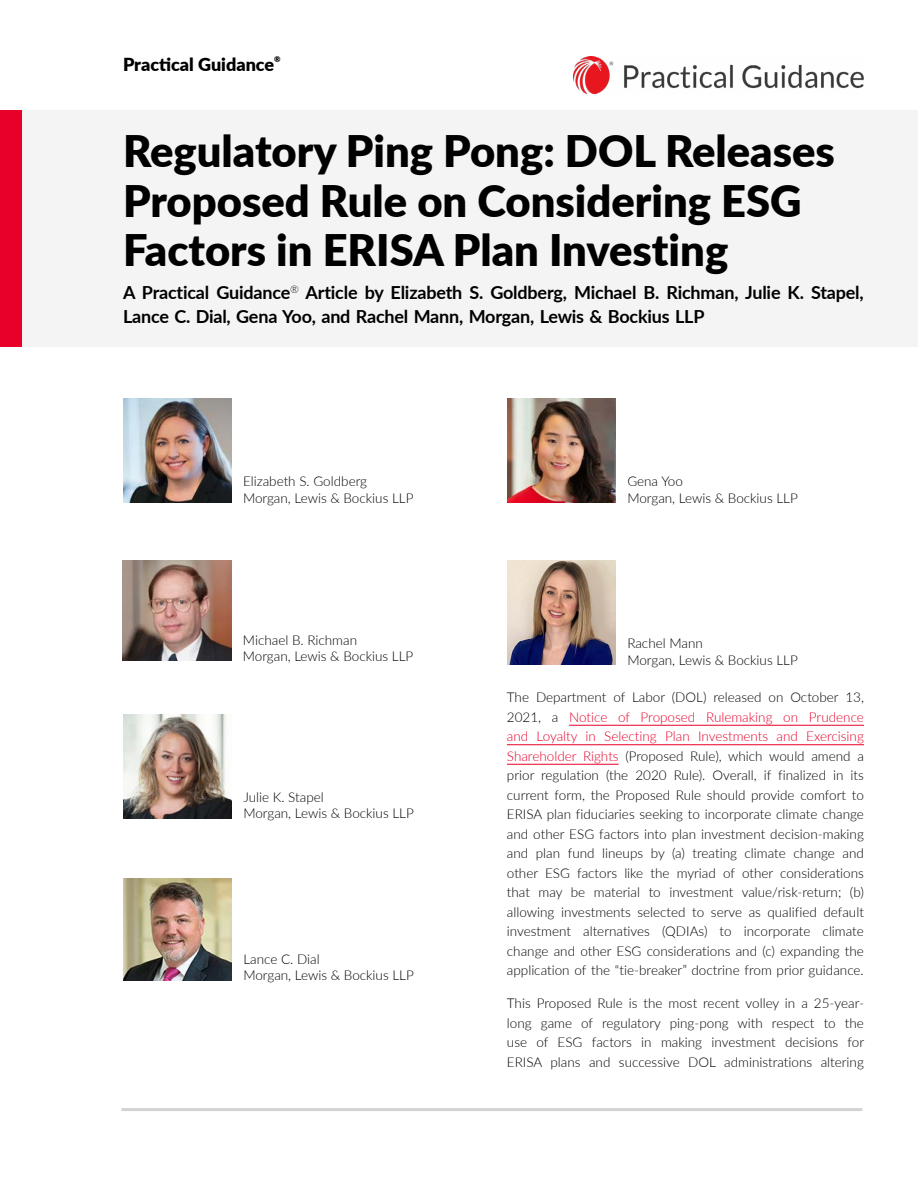
<style>
.page{position:relative;width:918px;height:1188px;background:#fff}
.page>*{position:absolute;margin:0;border:0;box-sizing:border-box;transform-origin:0 0}
.t1{font:900 43.5px/49.5px "Lato";color:#000}
.t2{font:700 18px/24px "Lato";letter-spacing:-.01em;color:#000}
.t3{font:900 18px "Lato";color:#000}
.t4{font:300 13.5px/19.5px "Lato";color:#000}
.t5{font:900 7.8px "Lato";color:#000}
.s1{color:#e8002a}
</style>
<div class="page">
<div style="left:0;top:110px;width:918px;height:237px;background:#f4f4f4"></div>
<div style="left:0;top:110px;width:22px;height:237px;background:#e8002a"></div>
<img style="left:123px;top:399px;width:108px;height:104px">
<img style="left:574px;top:57px;width:290px;height:36px">
<hr style="left:121px;top:1108px;width:741px;height:3px;background:#d1d3d4">
<img style="left:123px;top:560px;width:108px;height:101px">
<img style="left:123px;top:714px;width:109px;height:104px">
<img style="left:123px;top:878px;width:109px;height:102px">
<img style="left:507px;top:399px;width:109px;height:104px">
<img style="left:507px;top:561px;width:109px;height:104px">
<hr style="left:569px;top:725px;width:295px;height:1px;background:#e8002a">
<hr style="left:507px;top:744px;width:357px;height:1px;background:#e8002a">
<hr style="left:507px;top:764px;width:112px;height:1px;background:#e8002a">
<h2 class="t3" style="left:123px;top:51px;width:153px">Practical Guidance</h2>
<p class="t5" style="left:274px;top:54px;width:8px">®</p>
<h1 class="t1" style="left:123px;top:124px;width:714px">Regulatory Ping Pong: DOL Releases<br>Proposed Rule on Considering ESG<br>Factors in ERISA Plan Investing</h1>
<h2 class="t2" style="left:123px;top:279px;width:742px">A Practical Guidance<sup>®</sup> Article by Elizabeth S. Goldberg, Michael B. Richman, Julie K. Stapel,<br>Lance C. Dial, Gena Yoo, and Rachel Mann, Morgan, Lewis &amp; Bockius LLP</h2>
<p class="t4" style="left:243px;top:473px;width:172px;line-height:16.2px">Elizabeth S. Goldberg<br>Morgan, Lewis &amp; Bockius LLP</p>
<p class="t4" style="left:243px;top:631px;width:172px;line-height:16.2px">Michael B. Richman<br>Morgan, Lewis &amp; Bockius LLP</p>
<p class="t4" style="left:243px;top:789px;width:172px;line-height:16.2px">Julie K. Stapel<br>Morgan, Lewis &amp; Bockius LLP</p>
<p class="t4" style="left:243px;top:951px;width:172px;line-height:16.2px">Lance C. Dial<br>Morgan, Lewis &amp; Bockius LLP</p>
<p class="t4" style="left:627px;top:473px;width:172px;line-height:16.2px">Gena Yoo<br>Morgan, Lewis &amp; Bockius LLP</p>
<p class="t4" style="left:627px;top:635px;width:172px;line-height:16.2px">Rachel Mann<br>Morgan, Lewis &amp; Bockius LLP</p>
<p class="t4" style="left:507px;top:687px;width:359px;text-align:justify">The Department of Labor (DOL) released on October 13, 2021, a <span class="s1">Notice of Proposed Rulemaking on Prudence and Loyalty in Selecting Plan Investments and Exercising Shareholder Rights</span> (Proposed Rule), which would amend a prior regulation (the 2020 Rule). Overall, if finalized in its current form, the Proposed Rule should provide comfort to ERISA plan fiduciaries seeking to incorporate climate change and other ESG factors into plan investment decision-making and plan fund lineups by (a) treating climate change and other ESG factors like the myriad of other considerations that may be material to investment value/risk-return; (b) allowing investments selected to serve as qualified default investment alternatives (QDIAs) to incorporate climate change and other ESG considerations and (c) expanding the application of the “tie-breaker” doctrine from prior guidance.</p>
<p class="t4" style="left:507px;top:993px;width:359px;text-align:justify">This Proposed Rule is the most recent volley in a 25-year&shy;long game of regulatory ping-pong with respect to the use of ESG factors in making investment decisions for ERISA plans and successive DOL administrations altering</p>
</div>
